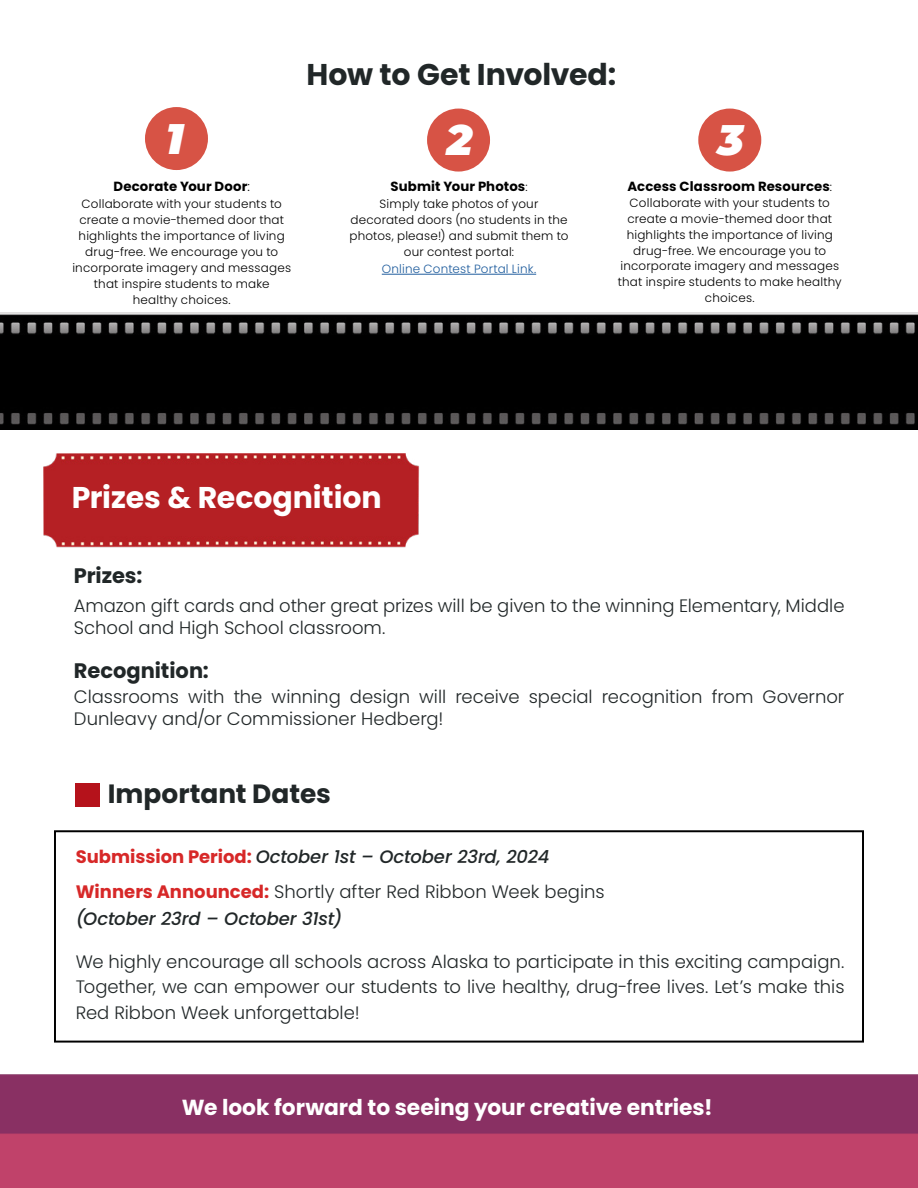
<style>
.page{position:relative;width:918px;height:1188px;background:#fff}
.page>*{position:absolute;margin:0;border:0;box-sizing:border-box;transform-origin:0 0}
.t1{font:italic 900 42.75px "Montserrat";color:#fff}
.t2{font:700 30px "Poppins";letter-spacing:-.005em;color:#fff}
.t3{font:700 30px "Poppins";letter-spacing:-.005em;color:#212728}
.t4{font:700 26.4px "Poppins";color:#212728}
.t5{font:700 21.75px "Poppins";color:#fff}
.t6{font:700 21px "Poppins";letter-spacing:-.005em;color:#212728}
.t7{font:300 18px/22.5px "Poppins";color:#212728}
.t8{font:italic 500 18px "Poppins";letter-spacing:-.01em;color:#212728}
.t9{font:700 13.35px "Poppins";letter-spacing:.01em;color:#000}
.t10{font:300 12px/15.9px "Poppins";letter-spacing:.015em;color:#000;text-align:center}
.t11{font:300 12px "Poppins";letter-spacing:.015em;color:#215e9e}
.s1{font-weight:300}
.s2{font-weight:300;font-size:12px}
.s3{font-weight:700;font-style:normal;color:#d72828}
.s4{font-weight:700;color:#d72828}
.s5{font-weight:500;font-style:italic}
</style>
<div class="page">
<div style="left:54px;top:830px;width:810px;height:213px;border:2px solid #000"></div>
<div style="left:75px;top:783px;width:24px;height:24px;background:#b5121b"></div>
<hr style="left:382px;top:274px;width:154px;height:1px;background:#215e9e">
<div style="left:145px;top:107px;width:63px;height:63px;background:#d75345;border-radius:50%"></div>
<div style="left:427px;top:109px;width:63px;height:63px;background:#d75345;border-radius:50%"></div>
<div style="left:698px;top:109px;width:63px;height:63px;background:#d75345;border-radius:50%"></div>
<img style="left:44px;top:454px;width:375px;height:94px">
<img style="left:0;top:313px;width:918px;height:116px">
<img style="left:0;top:1074px;width:918px;height:114px">
<p class="t1" style="left:166px;top:107px;width:19px">1</p>
<p class="t9" style="left:114px;top:178px;width:138px">Decorate Your Door<span class="s1">:</span></p>
<p class="t10" style="left:72px;top:196px;width:220px">Collaborate with your students to create a movie-themed door that highlights the importance of living drug-free. We encourage you to incorporate imagery and messages that inspire students to make healthy choices.</p>
<h2 class="t3" style="left:306px;top:58px;width:311px">How to Get Involved:</h2>
<p class="t1" style="left:446px;top:108px;width:28px">2</p>
<p class="t9" style="left:390px;top:178px;width:139px">Submit Your Photos<span class="s2">:</span></p>
<p class="t10" style="left:349px;top:196px;width:221px">Simply take photos of your decorated doors (no students in the photos, please!) and submit them to our contest portal:</p>
<p class="t11" style="left:382px;top:262px;width:156px">Online Contest Portal Link.</p>
<p class="t1" style="left:718px;top:108px;width:28px">3</p>
<p class="t9" style="left:627px;top:178px;width:206px">Access Classroom Resources<span class="s2">:</span></p>
<p class="t10" style="left:618px;top:195px;width:225px">Collaborate with your students to create a movie-themed door that highlights the importance of living drug-free. We encourage you to incorporate imagery and messages that inspire students to make healthy choices.</p>
<h3 class="t2" style="left:72px;top:480px;width:312px">Prizes &amp; Recognition</h3>
<p class="t6" style="left:74px;top:563px;width:70px">Prizes:</p>
<p class="t7" style="left:74px;top:595px;width:772px">Amazon gift cards and other great prizes will be given to the winning Elementary, Middle<br>School and High School classroom.</p>
<p class="t6" style="left:74px;top:659px;width:136px">Recognition:</p>
<p class="t7" style="left:74px;top:685px;width:772px">Classrooms with the winning design will receive special recognition from Governor<br>Dunleavy and/or Commissioner Hedberg!</p>
<h4 class="t4" style="left:108px;top:779px;width:225px">Important Dates</h4>
<p class="t8" style="left:76px;top:846px;width:475px"><span class="s3">Submission Period:</span> October 1st – October 23rd, 2024</p>
<p class="t7" style="left:76px;top:879px;width:530px;line-height:27px"><span class="s4">Winners Announced:</span> Shortly after Red Ribbon Week begins <span class="s5">(October 23rd – October 31st)</span></p>
<p class="t7" style="left:76px;top:949px;width:770px;line-height:25.5px;text-align:justify">We highly encourage all schools across Alaska to participate in this exciting campaign.<br>Together, we can empower our students to live healthy, drug-free lives. Let’s make this Red Ribbon Week unforgettable!</p>
<p class="t5" style="left:182px;top:1095px;width:532px">We look forward to seeing your creative entries!</p>
</div>
